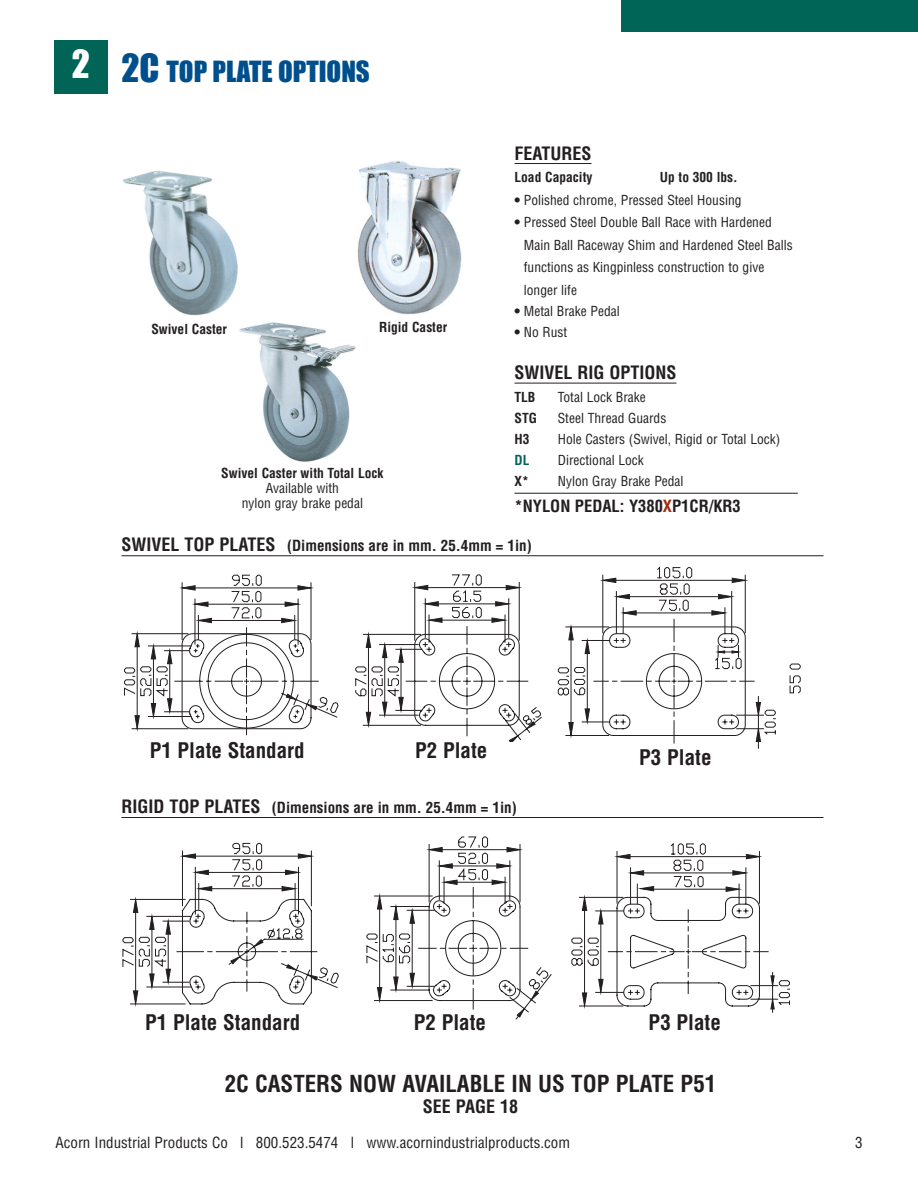
<style>
.page{position:relative;width:918px;height:1188px;background:#fff}
.page>*{position:absolute;margin:0;border:0;box-sizing:border-box;transform-origin:0 0}
.t1{font:27px "Impact";color:#004f8d}
.t2{font:700 condensed 22.95px "Helvetica";color:#231f20}
.t3{font:700 condensed 21px "Helvetica";color:#231f20}
.t4{font:700 condensed 18px "Helvetica";color:#231f20}
.t5{font:700 condensed 16.5px "Helvetica";color:#231f20}
.t6{font:700 condensed 15px "Helvetica";color:#231f20}
.t7{font:condensed 15px "Helvetica";color:#231f20}
.t8{font:condensed 13.5px/22.5px "Helvetica";color:#231f20}
.t9{font:700 condensed 13.5px "Helvetica";color:#231f20}
.t10{font:700 condensed 13.5px "Helvetica";color:#006557}
.s1{font-size:36px}
.s2{font-weight:700}
.s3{color:#a52b10}
.s4{font-size:18px}
</style>
<div class="page">
<div style="left:54px;top:40px;width:54px;height:54px;background:#006557"></div>
<div style="left:621px;top:0;width:297px;height:32px;background:#006557"></div>
<img style="left:239px;top:322px;width:116px;height:140px">
<img style="left:123px;top:171px;width:115px;height:144px">
<img style="left:357px;top:161px;width:105px;height:154px">
<hr style="left:122px;top:555px;width:702px;height:1px;background:#231f20">
<hr style="left:122px;top:817px;width:701px;height:1px;background:#231f20">
<hr style="left:514px;top:163px;width:78px;height:1px;background:#231f20">
<hr style="left:514px;top:383px;width:162px;height:1px;background:#231f20">
<hr style="left:514px;top:493px;width:284px;height:1px;background:#231f20">
<svg style="left:124px;top:575px;width:215px;height:160px"></svg>
<svg style="left:355px;top:566px;width:446px;height:182px"></svg>
<svg style="left:123px;top:843px;width:216px;height:162px"></svg>
<svg style="left:571px;top:843px;width:219px;height:170px"></svg>
<svg style="left:366px;top:836px;width:186px;height:184px"></svg>
<div style="left:382px;top:743px;width:138px;height:53px;background:#fff"></div>
<div style="left:389px;top:1015px;width:122px;height:46px;background:#fff"></div>
<h1 class="t1" style="left:72px;top:57px;width:299px"><sup>2</sup> <span class="s1">2C</span> TOP PLATE OPTIONS</h1>
<p class="t9" style="left:151px;top:322px;width:77px">Swivel Caster</p>
<p class="t9" style="left:379px;top:320px;width:70px">Rigid Caster</p>
<p class="t9" style="left:221px;top:466px;width:164px">Swivel Caster with Total Lock</p>
<p class="t8" style="left:242px;top:481px;width:123px;line-height:15px;text-align:center">Available with<br>nylon gray brake pedal</p>
<h3 class="t4" style="left:514px;top:143px;width:79px">FEATURES</h3>
<p class="t9" style="left:514px;top:170px;width:79px">Load Capacity</p>
<p class="t9" style="left:660px;top:170px;width:79px">Up to 300 lbs.</p>
<p class="t8" style="left:514px;top:189px;width:229px"><span class="s2">•</span> Polished chrome, Pressed Steel Housing</p>
<p class="t8" style="left:524px;top:211px;width:270px;text-indent:-9px"><span class="s2">•</span> Pressed Steel Double Ball Race with Hardened Main Ball Raceway Shim and Hardened Steel Balls functions as Kingpinless construction to give longer life</p>
<p class="t8" style="left:514px;top:300px;width:107px"><span class="s2">•</span> Metal Brake Pedal</p>
<p class="t8" style="left:514px;top:321px;width:54px"><span class="s2">•</span> No Rust</p>
<h3 class="t4" style="left:514px;top:362px;width:163px">SWIVEL RIG OPTIONS</h3>
<p class="t9" style="left:514px;top:390px;width:23px">TLB</p>
<p class="t8" style="left:558px;top:387px;width:90px">Total Lock Brake</p>
<p class="t9" style="left:514px;top:411px;width:24px">STG</p>
<p class="t8" style="left:558px;top:408px;width:110px">Steel Thread Guards</p>
<p class="t9" style="left:514px;top:432px;width:16px">H3</p>
<p class="t8" style="left:558px;top:429px;width:224px">Hole Casters (Swivel, Rigid or Total Lock)</p>
<p class="t10" style="left:514px;top:453px;width:16px">DL</p>
<p class="t8" style="left:558px;top:450px;width:88px">Directional Lock</p>
<p class="t9" style="left:514px;top:474px;width:16px">X*</p>
<p class="t8" style="left:558px;top:471px;width:127px">Nylon Gray Brake Pedal</p>
<p class="t5" style="left:514px;top:497px;width:228px">*NYLON PEDAL: Y380<span class="s3">X</span>P1CR/KR3</p>
<p class="t6" style="left:122px;top:537px;width:412px"><span class="s4">SWIVEL TOP PLATES</span> (Dimensions are in mm. 25.4mm = 1in)</p>
<h3 class="t3" style="left:150px;top:739px;width:157px">P1 Plate Standard</h3>
<h3 class="t3" style="left:415px;top:739px;width:74px">P2 Plate</h3>
<h3 class="t3" style="left:639px;top:745px;width:74px">P3 Plate</h3>
<p class="t6" style="left:122px;top:799px;width:397px"><span class="s4">RIGID TOP PLATES</span> (Dimensions are in mm. 25.4mm = 1in)</p>
<h3 class="t3" style="left:145px;top:1011px;width:157px">P1 Plate Standard</h3>
<h3 class="t3" style="left:414px;top:1011px;width:74px">P2 Plate</h3>
<h3 class="t3" style="left:649px;top:1011px;width:74px">P3 Plate</h3>
<h2 class="t2" style="left:225px;top:1071px;width:493px">2C CASTERS NOW AVAILABLE IN US TOP PLATE P51</h2>
<h3 class="t4" style="left:423px;top:1097px;width:97px">SEE PAGE 18</h3>
<p class="t7" style="left:56px;top:1134px;width:516px">Acorn Industrial Products Co l 800.523.5474 l www.acornindustrialproducts.com</p>
<p class="t7" style="left:855px;top:1134px;width:9px">3</p>
</div>
